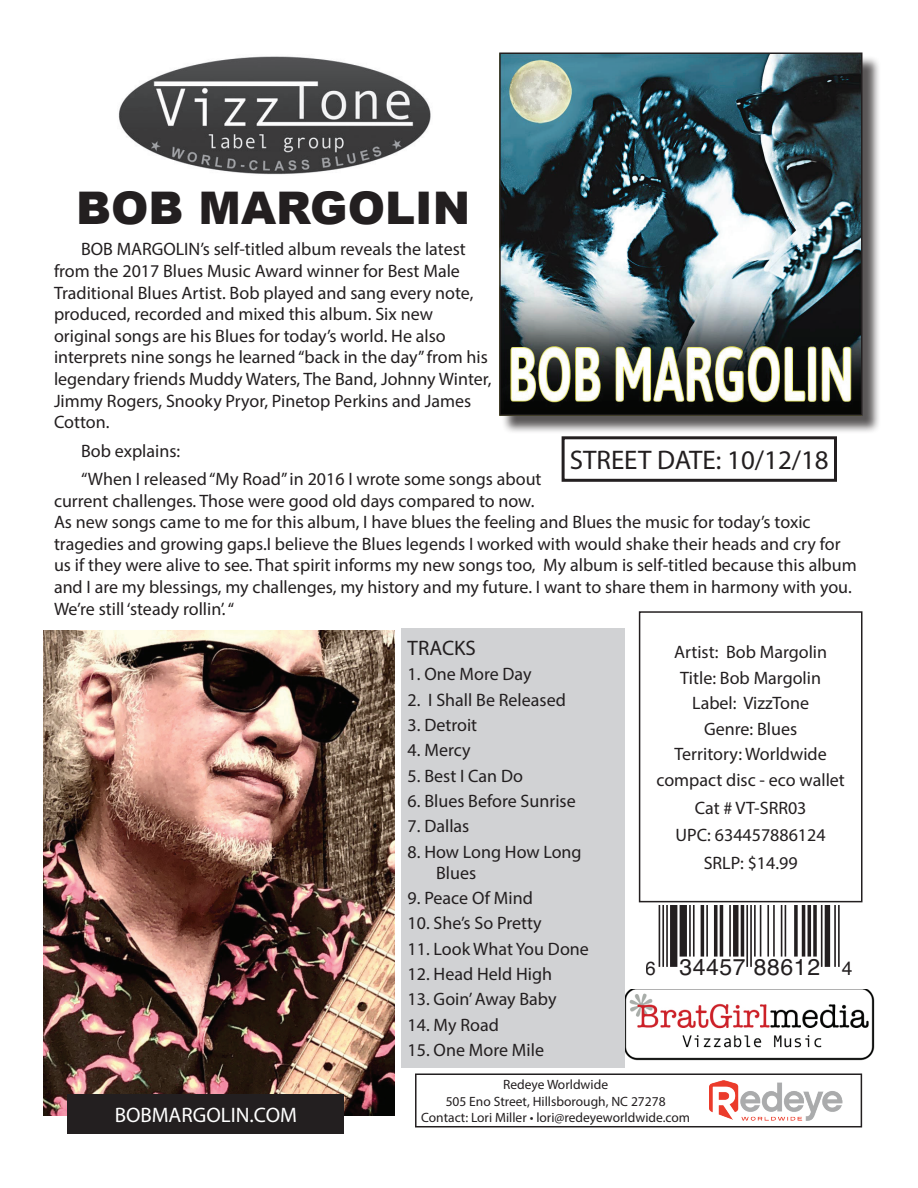
<style>
.page{position:relative;width:918px;height:1188px;background:#fff}
.page>*{position:absolute;margin:0;border:0;box-sizing:border-box;transform-origin:0 0}
.t1{font:900 45px "Arial";color:#231f20}
.t2{font:27px "Myriad Pro";color:#231f20}
.t3{font:22.95px "Helvetica";letter-spacing:.025em;color:#231f20}
.t4{font:21px "Myriad Pro";color:#fff}
.t5{font:21px "Myriad Pro";color:#231f20}
.t6{font:18px/21.6px "Myriad Pro";color:#231f20}
.t7{font:13.5px/16.2px "Myriad Pro";color:#231f20;text-align:center}
.s1{font-size:19.05px}
</style>
<div class="page">
<div style="left:401px;top:628px;width:224px;height:439px;background:#d1d2d4"></div>
<div style="left:639px;top:611px;width:223px;height:291px;border:2px solid #231f20"></div>
<img style="left:43px;top:631px;width:352px;height:484px">
<img style="left:625px;top:989px;width:250px;height:72px">
<hr style="left:659px;top:906px;width:1px;height:61px;background:#231f20">
<hr style="left:662px;top:906px;width:2px;height:61px;background:#231f20">
<hr style="left:666px;top:906px;width:2px;height:61px;background:#231f20">
<div style="left:670px;top:906px;width:7px;height:61px;background:#231f20"></div>
<div style="left:680px;top:906px;width:7px;height:51px;background:#231f20"></div>
<hr style="left:689px;top:906px;width:2px;height:51px;background:#231f20">
<hr style="left:693px;top:906px;width:2px;height:51px;background:#231f20">
<hr style="left:701px;top:906px;width:3px;height:51px;background:#231f20">
<hr style="left:706px;top:906px;width:2px;height:51px;background:#231f20">
<hr style="left:714px;top:906px;width:3px;height:51px;background:#231f20">
<hr style="left:720px;top:906px;width:3px;height:51px;background:#231f20">
<hr style="left:729px;top:906px;width:2px;height:51px;background:#231f20">
<div style="left:733px;top:906px;width:5px;height:51px;background:#231f20"></div>
<hr style="left:741px;top:906px;width:3px;height:51px;background:#231f20">
<hr style="left:746px;top:906px;width:2px;height:61px;background:#231f20">
<hr style="left:750px;top:906px;width:2px;height:61px;background:#231f20">
<hr style="left:754px;top:906px;width:2px;height:51px;background:#231f20">
<hr style="left:760px;top:906px;width:1px;height:51px;background:#231f20">
<hr style="left:767px;top:906px;width:2px;height:51px;background:#231f20">
<hr style="left:773px;top:906px;width:2px;height:51px;background:#231f20">
<hr style="left:781px;top:906px;width:1px;height:51px;background:#231f20">
<hr style="left:785px;top:906px;width:1px;height:51px;background:#231f20">
<svg style="left:794px;top:906px;width:4px;height:51px"></svg>
<hr style="left:802px;top:906px;width:3px;height:51px;background:#231f20">
<hr style="left:808px;top:906px;width:3px;height:51px;background:#231f20">
<svg style="left:813px;top:906px;width:4px;height:51px"></svg>
<hr style="left:821px;top:906px;width:2px;height:61px;background:#231f20">
<div style="left:825px;top:906px;width:5px;height:61px;background:#231f20"></div>
<hr style="left:834px;top:906px;width:2px;height:61px;background:#231f20">
<hr style="left:838px;top:906px;width:2px;height:61px;background:#231f20">
<img style="left:709px;top:1080px;width:134px;height:41px">
<div style="left:415px;top:1073px;width:447px;height:54px;border:2px solid #231f20"></div>
<div style="left:501px;top:55px;width:380px;height:379px;background:#231f20;opacity:.75"></div>
<img style="left:502px;top:55px;width:357px;height:358px">
<div style="left:499px;top:52px;width:363px;height:364px;border:2px solid #231f20"></div>
<div style="left:562px;top:436px;width:275px;height:46px;border:3px solid #231f20"></div>
<img style="left:118px;top:56px;width:313px;height:119px">
<div style="left:68px;top:1094px;width:276px;height:40px;background:#231f20"></div>
<h1 class="t1" style="left:76px;top:175px;width:396px">BOB MARGOLIN</h1>
<p class="t6" style="left:54px;top:238px;width:439px;text-indent:27px">BOB MARGOLIN’s self-titled album reveals the latest from the 2017 Blues Music Award winner for Best Male Traditional Blues Artist. Bob played and sang every note, produced, recorded and mixed this album. Six new original songs are his Blues for today’s world. He also interprets nine songs he learned “back in the day” from his legendary friends Muddy Waters, The Band, Johnny Winter, Jimmy Rogers, Snooky Pryor, Pinetop Perkins and James Cotton.</p>
<p class="t6" style="left:81px;top:436px;width:462px;line-height:28.3px">Bob explains:<br>“When I released “My Road” in 2016 I wrote some songs about</p>
<p class="t6" style="left:54px;top:489px;width:804px">current challenges. Those were good old days compared to now.<br>As new songs came to me for this album, I have blues the feeling and Blues the music for today’s toxic tragedies and growing gaps.I believe the Blues legends I worked with would shake their heads and cry for us if they were alive to see. That spirit informs my new songs too, My album is self-titled because this album and I are my blessings, my challenges, my history and my future. I want to share them in harmony with you.<br>We’re still ‘steady rollin’. “</p>
<h2 class="t2" style="left:570px;top:443px;width:261px">STREET DATE: 10/12/18</h2>
<p class="t4" style="left:115px;top:1102px;width:184px">BOBMARGOLIN.COM</p>
<p class="t5" style="left:408px;top:635px;width:70px">TRACKS</p>
<p class="t6" style="left:408px;top:663px;width:126px">1. One More Day</p>
<p class="t6" style="left:408px;top:689px;width:160px">2. I Shall Be Released</p>
<p class="t6" style="left:408px;top:714px;width:71px">3. Detroit</p>
<p class="t6" style="left:408px;top:739px;width:64px">4. Mercy</p>
<p class="t6" style="left:408px;top:765px;width:117px">5. Best I Can Do</p>
<p class="t6" style="left:408px;top:790px;width:170px">6. Blues Before Sunrise</p>
<p class="t6" style="left:408px;top:815px;width:63px">7. Dallas</p>
<p class="t6" style="left:436px;top:841px;width:147px;line-height:21px;text-indent:-28px">8. How Long How Long<br>Blues</p>
<p class="t6" style="left:408px;top:887px;width:127px">9. Peace Of Mind</p>
<p class="t6" style="left:408px;top:912px;width:136px">10. She’s So Pretty</p>
<p class="t6" style="left:408px;top:938px;width:183px">11. Look What You Done</p>
<p class="t6" style="left:408px;top:963px;width:146px">12. Head Held High</p>
<p class="t6" style="left:408px;top:988px;width:150px">13. Goin’ Away Baby</p>
<p class="t6" style="left:408px;top:1014px;width:93px">14. My Road</p>
<p class="t6" style="left:408px;top:1039px;width:138px">15. One More Mile</p>
<p class="t6" style="left:656px;top:639px;width:190px;line-height:25.5px;text-align:center">Artist: Bob Margolin<br>Title: Bob Margolin<br>Label: VizzTone<br>Genre: Blues<br>Territory: Worldwide compact disc - eco wallet</p>
<p class="t6" style="left:676px;top:793px;width:152px;line-height:27.6px;text-align:center">Cat # VT-SRR03<br>UPC: 634457886124<br>SRLP: $14.99</p>
<p class="t3" style="left:645px;top:949px;width:209px"><span class="s1">6</span> 34457 88612 <span class="s1">4</span></p>
<p class="t7" style="left:421px;top:1077px;width:270px">Redeye Worldwide<br>505 Eno Street, Hillsborough, NC 27278<br>Contact: Lori Miller • lori@redeyeworldwide.com</p>
</div>
